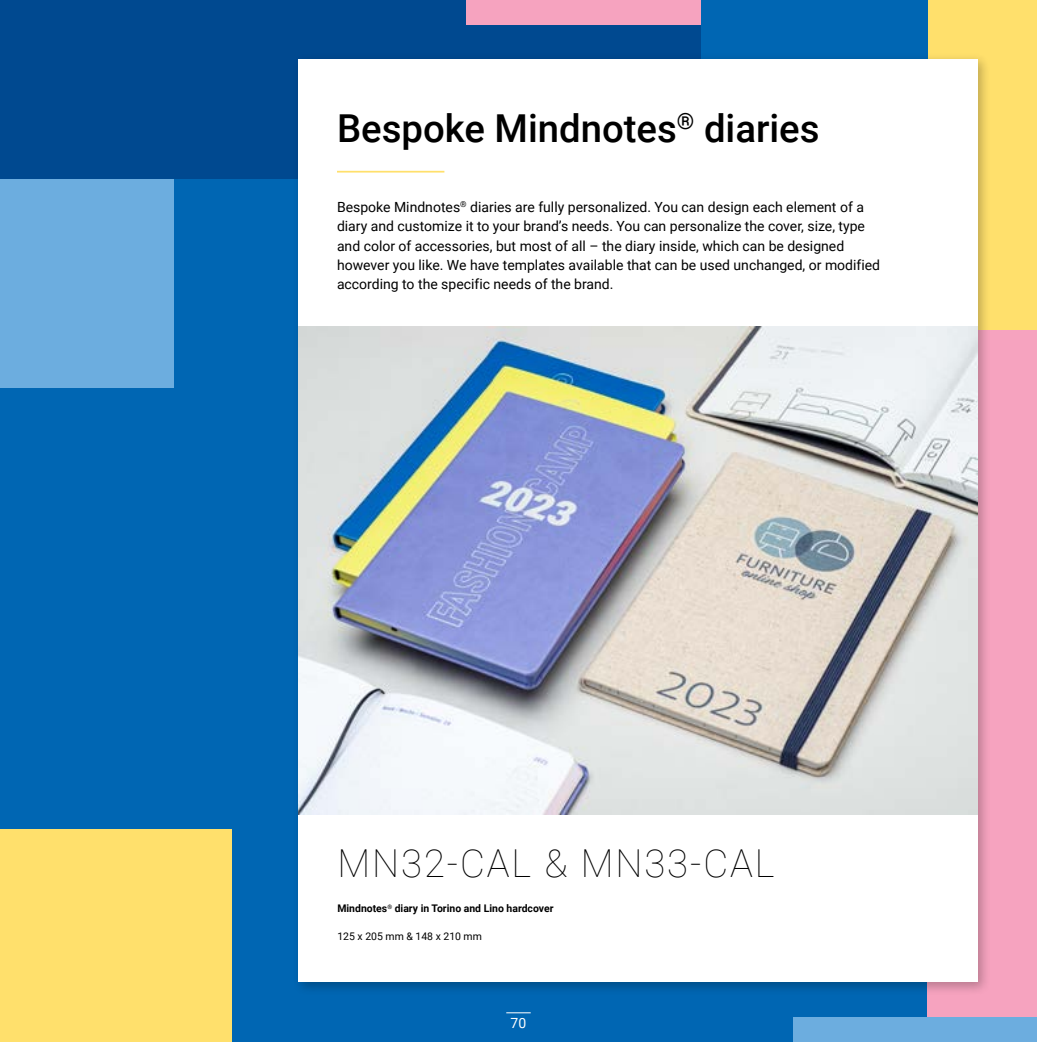
<style>
.page{position:relative;width:1037px;height:1042px;background:#0066b3}
.page>*{position:absolute;margin:0;border:0;box-sizing:border-box;transform-origin:0 0}
.t1{font:500 38.5px "Roboto";color:#000}
.t2{font:100 38.5px "Roboto";letter-spacing:.05em;color:#000}
.t3{font:14px/19.2px "Roboto";color:#000}
.t4{font:14px "Roboto";color:#fff}
.t5{font:700 10.5px "Roboto";color:#000}
.t6{font:10.5px "Roboto";color:#000}
</style>
<div class="page">
<div style="left:0;top:0;width:701px;height:179px;background:#004990"></div>
<div style="left:927px;top:330px;width:110px;height:712px;background:#f6a3bf"></div>
<div style="left:0;top:829px;width:231px;height:213px;background:#ffe06c"></div>
<div style="left:466px;top:0;width:235px;height:25px;background:#f6a3bf"></div>
<div style="left:792px;top:1017px;width:245px;height:25px;background:#6caddf"></div>
<div style="left:0;top:179px;width:174px;height:208px;background:#6caddf"></div>
<div style="left:927px;top:0;width:110px;height:330px;background:#ffe06c"></div>
<svg style="left:506px;top:1012px;width:25px;height:1px"></svg>
<div style="left:292px;top:53px;width:698px;height:942px;background:#000;opacity:.25"></div>
<div style="left:298px;top:60px;width:679px;height:922px;background:#fff"></div>
<img style="left:298px;top:326px;width:679px;height:488px">
<hr style="left:337px;top:171px;width:107px;height:2px;background:#ffe06c">
<h1 class="t1" style="left:337px;top:101px;width:484px">Bespoke Mindnotes<sup>®</sup> diaries</h1>
<p class="t3" style="left:337px;top:197px;width:545px">Bespoke Mindnotes<sup>®</sup> diaries are fully personalized. You can design each element of a diary and customize it to your brand’s needs. You can personalize the cover, size, type and color of accessories, but most of all – the diary inside, which can be designed however you like. We have templates available that can be used unchanged, or modified according to the specific needs of the brand.</p>
<h1 class="t2" style="left:337px;top:836px;width:439px">MN32-CAL &amp; MN33-CAL</h1>
<p class="t5" style="left:337px;top:901px;width:218px">Mindnotes<sup>®</sup> diary in Torino and Lino hardcover</p>
<p class="t6" style="left:337px;top:929px;width:146px">125 x 205 mm &amp; 148 x 210 mm</p>
<p class="t4" style="left:511px;top:1013px;width:17px">70</p>
</div>
